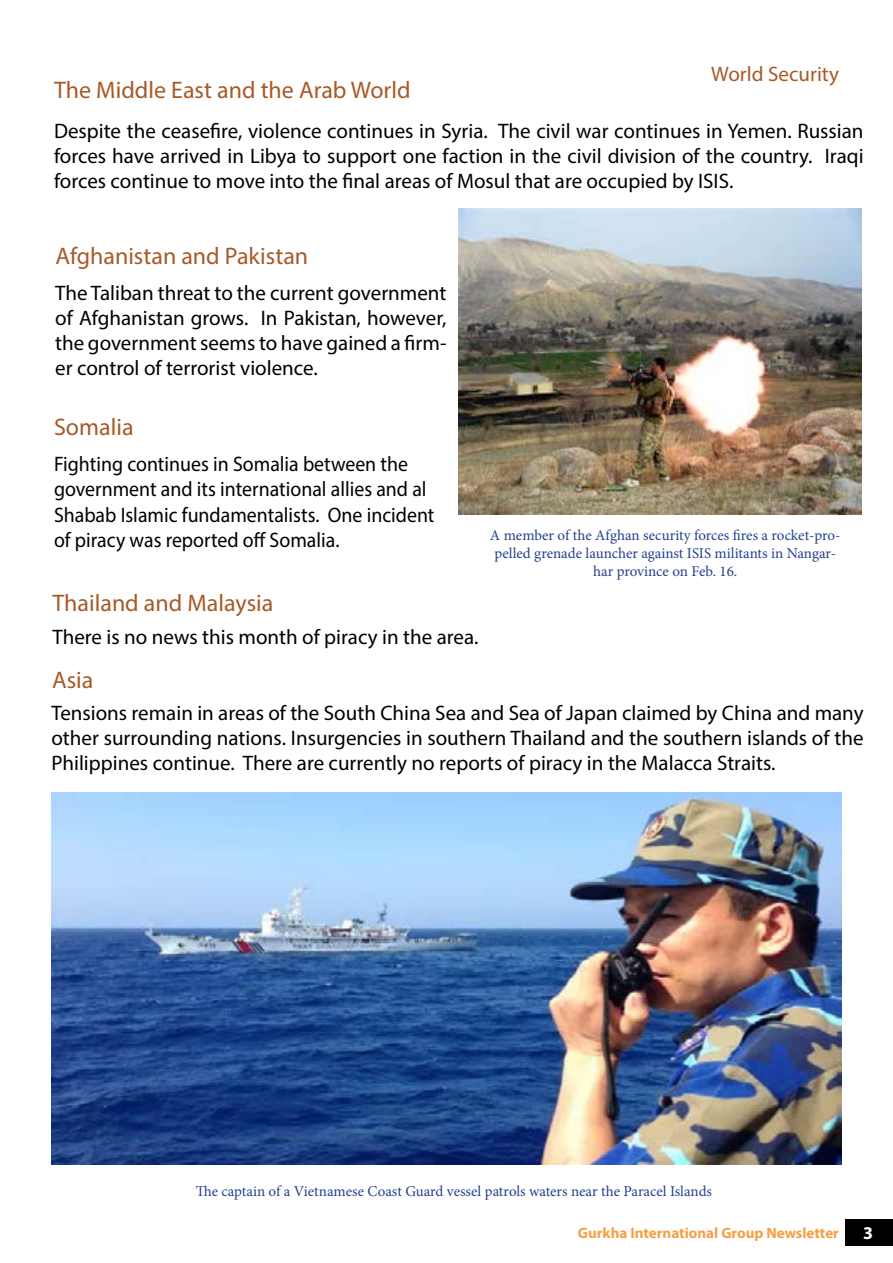
<style>
.page{position:relative;width:893px;height:1263px;background:#fff}
.page>*{position:absolute;margin:0;border:0;box-sizing:border-box;transform-origin:0 0}
.t1{font:24px "Myriad Pro";color:#a75a29}
.t2{font:21px/25.2px "Myriad Pro";color:#000;text-align:justify}
.t3{font:21px/25.2px "Myriad Pro";color:#000;scale:.94 1}
.t4{font:21px "Myriad Pro";color:#a75a29}
.t5{font:700 18px "Myriad Pro";color:#fff}
.t6{font:15px/18px "Minion Pro";letter-spacing:-.005em;color:#25408f;text-align:center}
.t7{font:700 15px "Myriad Pro";color:#f79f45}
</style>
<div class="page">
<div style="left:846px;top:1219px;width:47px;height:26px;background:#000"></div>
<img style="left:51px;top:793px;width:791px;height:372px">
<img style="left:459px;top:208px;width:402px;height:307px">
<p class="t4" style="left:711px;top:61px;width:129px">World Security</p>
<p class="t1" style="left:54px;top:75px;width:358px">The Middle East and the Arab World</p>
<p class="t2" style="left:54px;top:118px;width:811px">Despite the ceasefire, violence continues in Syria. The civil war continues in Yemen. Russian forces have arrived in Libya to support one faction in the civil division of the country. Iraqi forces continue to move into the final areas of Mosul that are occupied by ISIS.</p>
<p class="t1" style="left:56px;top:241px;width:254px">Afghanistan and Pakistan</p>
<p class="t2" style="left:55px;top:280px;width:393px">The Taliban threat to the current government of Afghanistan grows. In Pakistan, however, the government seems to have gained a firm&shy;er control of terrorist violence.</p>
<p class="t1" style="left:54px;top:412px;width:81px">Somalia</p>
<p class="t3" style="left:54px;top:451px;width:406px">Fighting continues in Somalia between the government and its international allies and al Shabab Islamic fundamentalists. One incident of piracy was reported off Somalia.</p>
<p class="t1" style="left:52px;top:589px;width:222px">Thailand and Malaysia</p>
<p class="t2" style="left:52px;top:624px;width:427px">There is no news this month of piracy in the area.</p>
<p class="t1" style="left:52px;top:665px;width:43px">Asia</p>
<p class="t6" style="left:490px;top:527px;width:352px">A member of the Afghan security forces fires a rocket-pro&shy;pelled grenade launcher against ISIS militants in Nangar&shy;har province on Feb. 16.</p>
<p class="t2" style="left:51px;top:700px;width:814px">Tensions remain in areas of the South China Sea and Sea of Japan claimed by China and many other surrounding nations. Insurgencies in southern Thailand and the southern islands of the Philippines continue. There are currently no reports of piracy in the Malacca Straits.</p>
<p class="t6" style="left:196px;top:1182px;width:518px">The captain of a Vietnamese Coast Guard vessel patrols waters near the Paracel Islands</p>
<p class="t7" style="left:578px;top:1223px;width:263px">Gurkha International Group Newsletter</p>
<p class="t5" style="left:863px;top:1221px;width:11px">3</p>
</div>
